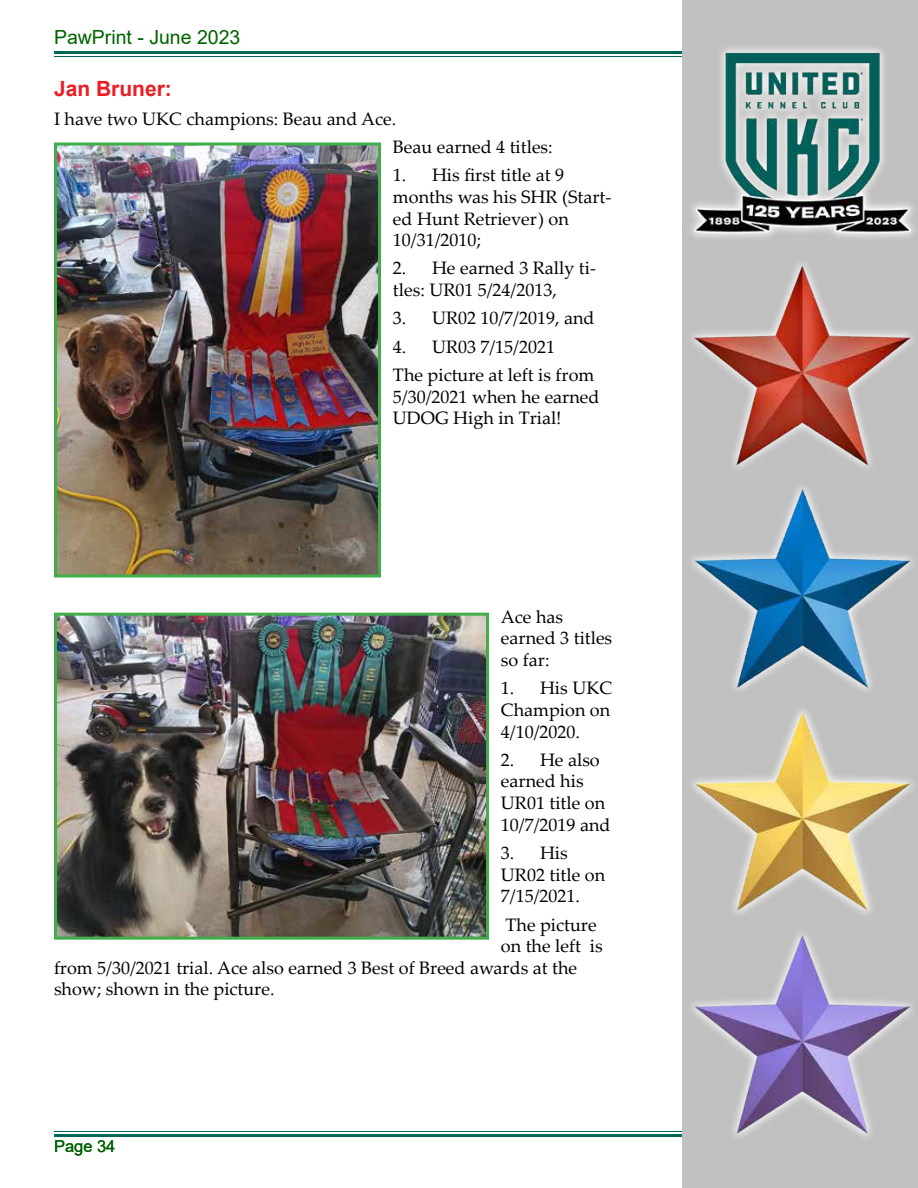
<style>
.page{position:relative;width:918px;height:1188px;background:#fff}
.page>*{position:absolute;margin:0;border:0;box-sizing:border-box;transform-origin:0 0}
.t1{font:700 21px "Arial";color:#ed1d24}
.t2{font:19.5px "Arial";color:#006200}
.t3{font:18px/21.6px "Palatino Linotype";color:#000}
.t4{font:16.5px "Arial";color:#006200}
</style>
<div class="page">
<hr style="left:54px;top:51px;width:810px;height:3px;background:#006658">
<hr style="left:54px;top:56px;width:810px;height:1px;background:#006658">
<hr style="left:54px;top:1131px;width:810px;height:1px;background:#006658">
<hr style="left:54px;top:1134px;width:810px;height:3px;background:#006658">
<div style="left:685px;top:43px;width:233px;height:1100px;background:#c0c0c0"></div>
<img style="left:694px;top:0;width:216px;height:1188px">
<img style="left:58px;top:146px;width:319px;height:428px">
<div style="left:54px;top:142px;width:327px;height:436px;border:3px solid #41ad49"></div>
<img style="left:58px;top:617px;width:427px;height:319px">
<div style="left:54px;top:613px;width:435px;height:327px;border:3px solid #41ad49"></div>
<p class="t2" style="left:54px;top:24px;width:188px">PawPrint - June 2023</p>
<p class="t1" style="left:54px;top:74px;width:119px">Jan Bruner:</p>
<p class="t3" style="left:393px;top:104px;width:161px;line-height:28.3px;text-indent:-339px">I have two UKC champions: Beau and Ace.<br>Beau earned 4 titles:</p>
<p class="t3" style="left:393px;top:164px;width:220px">1. His first title at 9 months was his SHR (Start&shy;ed Hunt Retriever) on<br>10/31/2010;</p>
<p class="t3" style="left:393px;top:257px;width:205px">2. He earned 3 Rally ti&shy;tles: UR01 5/24/2013,</p>
<p class="t3" style="left:393px;top:307px;width:203px">3. UR02 10/7/2019, and</p>
<p class="t3" style="left:393px;top:332px;width:203px;line-height:28.3px">4. UR03 7/15/2021<br>The picture at left is from</p>
<p class="t3" style="left:393px;top:385px;width:208px">5/30/2021 when he earned<br>UDOG High in Trial!</p>
<p class="t3" style="left:501px;top:605px;width:113px">Ace has earned 3 titles so far:</p>
<p class="t3" style="left:501px;top:677px;width:113px;text-align:justify">1. His UKC Champion on 4/10/2020.</p>
<p class="t3" style="left:501px;top:748px;width:111px">2. He also earned his<br>UR01 title on<br>10/7/2019 and</p>
<p class="t3" style="left:501px;top:841px;width:106px">3. His<br>UR02 title on<br>7/15/2021.</p>
<p class="t3" style="left:505px;top:913px;width:93px">The picture</p>
<p class="t3" style="left:501px;top:935px;width:103px">on the left is</p>
<p class="t3" style="left:54px;top:956px;width:525px">from 5/30/2021 trial. Ace also earned 3 Best of Breed awards at the</p>
<p class="t3" style="left:54px;top:978px;width:222px">show; shown in the picture.</p>
<p class="t4" style="left:54px;top:1135px;width:63px">Page 34</p>
</div>
